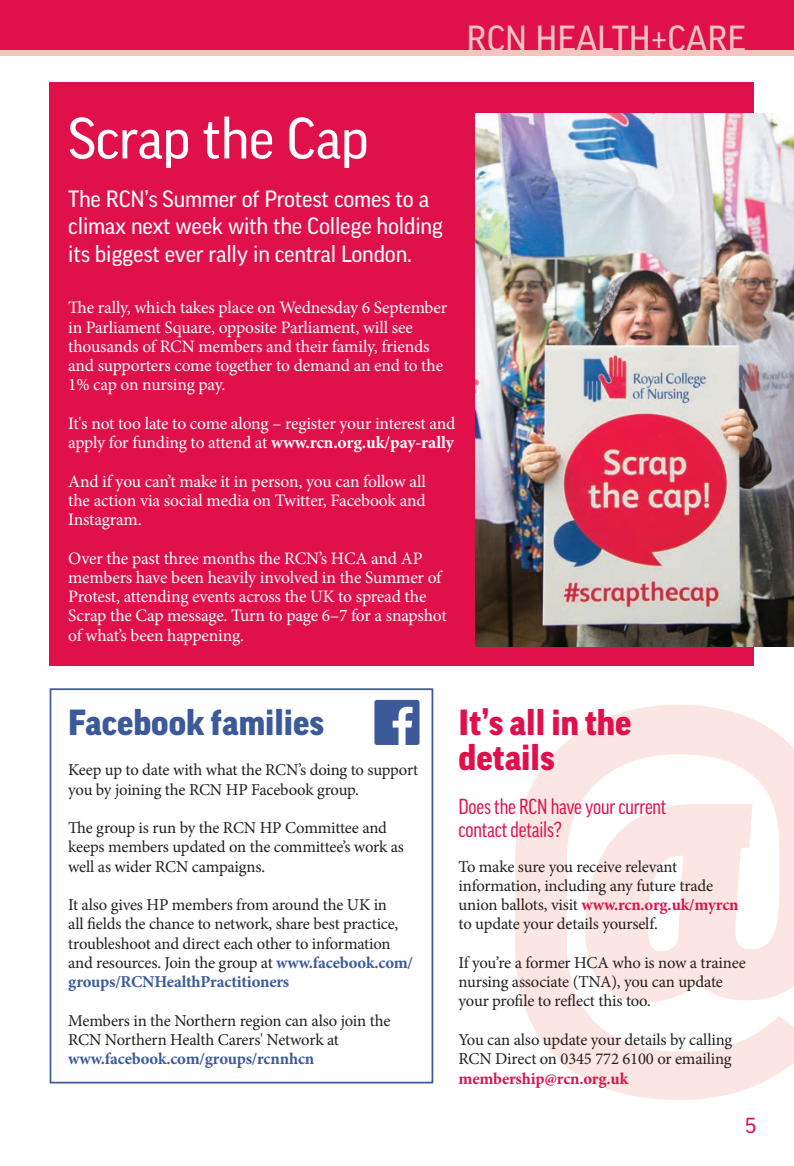
<style>
.page{position:relative;width:794px;height:1166px;background:#fff}
.page>*{position:absolute;margin:0;border:0;box-sizing:border-box;transform-origin:0 0}
.t1{font:56px "Good Pro";letter-spacing:-.01em;color:#fff}
.Article_Heading{font:900 35px "Good Pro";color:#e0104b}
.Article_Heading-2{font:900 35px "Good Pro";color:#3c5a99}
.t2{font:35px "Good Pro";color:#f6c4bf}
.Article_Subheading{font:22.75px/27.3px "Good Pro";letter-spacing:-.01em;color:#fff}
.In-Article_Subheadin{font:condensed 21px/22.8px "Good Pro";letter-spacing:-.01em;color:#e0104b}
.t3{font:21px "Good Pro";color:#e0104b}
.body{font:17.5px/19.2px "Minion Pro";letter-spacing:-.015em;color:#fff}
.body-2{font:16.62px/19.2px "Minion Pro";letter-spacing:-.015em;color:#231f20}
.s1{font-weight:700}
.s2{font-weight:700;color:#3c5a99}
.s3{font-weight:700;color:#e0104b}
</style>
<div class="page">
<svg style="left:515px;top:705px;width:279px;height:395px;fill:#fbe6e3"></svg>
<div style="left:0;top:0;width:794px;height:56px;background:#f6c4bf"></div>
<div style="left:0;top:0;width:794px;height:50px;background:#e0104b"></div>
<div style="left:50px;top:82px;width:704px;height:583px;background:#e0104b"></div>
<img style="left:476px;top:114px;width:318px;height:533px">
<div style="left:50px;top:688px;width:383px;height:395px;background:#fff;border:2px solid #3c5a99"></div>
<div style="left:374px;top:700px;width:45px;height:45px;background:#3c5a99;border-radius:2px"></div>
<svg style="left:393px;top:707px;width:19px;height:38px"></svg>
<p class="t2" style="left:466px;top:18px;width:281px">RCN HEALTH+CARE</p>
<p class="t1" style="left:68px;top:106px;width:302px">Scrap the Cap</p>
<p class="Article_Subheading" style="left:68px;top:185px;width:376px">The RCN’s Summer of Protest comes to a climax next week with the College holding its biggest ever rally in central London.</p>
<p class="body" style="left:68px;top:298px;width:380px">The rally, which takes place on Wednesday 6 September in Parliament Square, opposite Parliament, will see thousands of RCN members and their family, friends and supporters come together to demand an end to the 1% cap on nursing pay.</p>
<p class="body" style="left:68px;top:414px;width:389px">It's not too late to come along – register your interest and apply for funding to attend at <span class="s1">www.rcn.org.uk/pay-rally</span></p>
<p class="body" style="left:68px;top:471px;width:359px;text-align:justify">And if you can’t make it in person, you can follow all the action via social media on Twitter, Facebook and Instagram.</p>
<p class="body" style="left:68px;top:548px;width:380px">Over the past three months the RCN’s HCA and AP members have been heavily involved in the Summer of Protest, attending events across the UK to spread the Scrap the Cap message. Turn to page 6–7 for a snapshot of what’s been happening.</p>
<p class="Article_Heading-2" style="left:68px;top:703px;width:257px">Facebook families</p>
<p class="body-2" style="left:68px;top:760px;width:351px">Keep up to date with what the RCN’s doing to support</p>
<p class="body-2" style="left:68px;top:780px;width:292px">you by joining the RCN HP Facebook group.</p>
<p class="body-2" style="left:68px;top:818px;width:337px">The group is run by the RCN HP Committee and keeps members updated on the committee’s work as well as wider RCN campaigns.</p>
<p class="body-2" style="left:68px;top:895px;width:346px">It also gives HP members from around the UK in<br>all fields the chance to network, share best practice, troubleshoot and direct each other to information and resources. Join the group at <span class="s2">www.facebook.com/ groups/RCNHealthPractitioners</span></p>
<p class="body-2" style="left:68px;top:1011px;width:324px">Members in the Northern region can also join the<br>RCN Northern Health Carers' Network at <span class="s2">www.facebook.com/groups/rcnnhcn</span></p>
<p class="Article_Heading" style="left:458px;top:703px;width:174px">It’s all in the</p>
<p class="Article_Heading" style="left:458px;top:738px;width:98px">details</p>
<p class="In-Article_Subheadin" style="left:458px;top:795px;width:210px">Does the RCN have your current contact details?</p>
<p class="body-2" style="left:458px;top:857px;width:281px">To make sure you receive relevant information, including any future trade union ballots, visit <span class="s3">www.rcn.org.uk/myrcn </span>to update your details yourself.</p>
<p class="body-2" style="left:458px;top:953px;width:289px">If you’re a former HCA who is now a trainee nursing associate (TNA), you can update your profile to reflect this too.</p>
<p class="body-2" style="left:458px;top:1030px;width:275px;text-align:justify">You can also update your details by calling RCN Direct on 0345 772 6100 or emailing <span class="s3">membership@rcn.org.uk</span></p>
<p class="t3" style="left:745px;top:1113px;width:13px">5</p>
</div>
